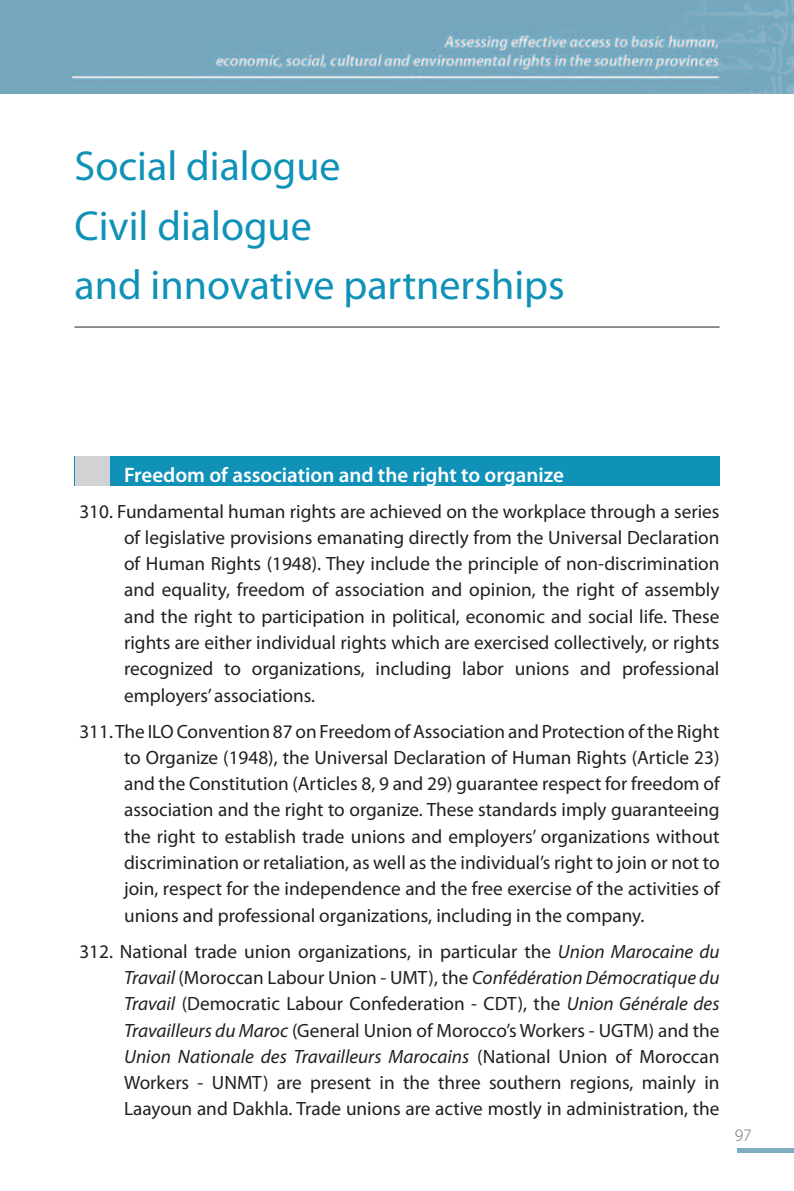
<style>
.page{position:relative;width:794px;height:1191px;background:#fff}
.page>*{position:absolute;margin:0;border:0;box-sizing:border-box;transform-origin:0 0}
.t1{font:42px "Myriad Pro";color:#1092b8}
.t2{font:600 21px "Myriad Pro";color:#fff}
.t3{font:19.25px/26.2px "Myriad Pro";color:#231f20;text-align:justify}
.t4{font:300 17.5px "Myriad Pro";color:#6c6d70}
.s1{font-style:italic}
</style>
<div class="page">
<img style="left:0;top:0;width:794px;height:93px">
<div style="left:737px;top:1148px;width:57px;height:5px;background:#7eacc2"></div>
<div style="left:75px;top:456px;width:645px;height:30px;background:#1092b8"></div>
<div style="left:75px;top:456px;width:35px;height:30px;background:#d1d2d4"></div>
<hr style="left:74px;top:326px;width:645px;height:1px;background:#231f20">
<p class="t1" style="left:74px;top:140px;width:268px">Social dialogue</p>
<p class="t1" style="left:74px;top:200px;width:239px">Civil dialogue</p>
<p class="t1" style="left:74px;top:259px;width:492px">and innovative partnerships</p>
<p class="t2" style="left:124px;top:461px;width:441px">Freedom of association and the right to organize</p>
<p class="t3" style="left:124px;top:498px;width:597px;text-indent:-45px">310. Fundamental human rights are achieved on the workplace through a series of legislative provisions emanating directly from the Universal Declaration of Human Rights (1948). They include the principle of non-discrimination and equality, freedom of association and opinion, the right of assembly and the right to participation in political, economic and social life. These rights are either individual rights which are exercised collectively, or rights recognized to organizations, including labor unions and professional employers’ associations.</p>
<p class="t3" style="left:124px;top:718px;width:597px;text-indent:-45px">311. The ILO Convention 87 on Freedom of Association and Protection of the Right to Organize (1948), the Universal Declaration of Human Rights (Article 23) and the Constitution (Articles 8, 9 and 29) guarantee respect for freedom of association and the right to organize. These standards imply guaranteeing the right to establish trade unions and employers’ organizations without discrimination or retaliation, as well as the individual’s right to join or not to join, respect for the independence and the free exercise of the activities of unions and professional organizations, including in the company.</p>
<p class="t3" style="left:124px;top:937px;width:597px;text-indent:-45px">312. National trade union organizations, in particular the <span class="s1">Union Marocaine du Travail</span> (Moroccan Labour Union - UMT), the <span class="s1">Confédération Démocratique du Travail</span> (Democratic Labour Confederation - CDT), the <span class="s1">Union Générale des Travailleurs du Maroc</span> (General Union of Morocco’s Workers - UGTM) and the <span class="s1">Union Nationale des Travailleurs Marocains</span> (National Union of Moroccan Workers - UNMT) are present in the three southern regions, mainly in Laayoun and Dakhla. Trade unions are active mostly in administration, the</p>
<p class="t4" style="left:734px;top:1125px;width:19px">97</p>
</div>
